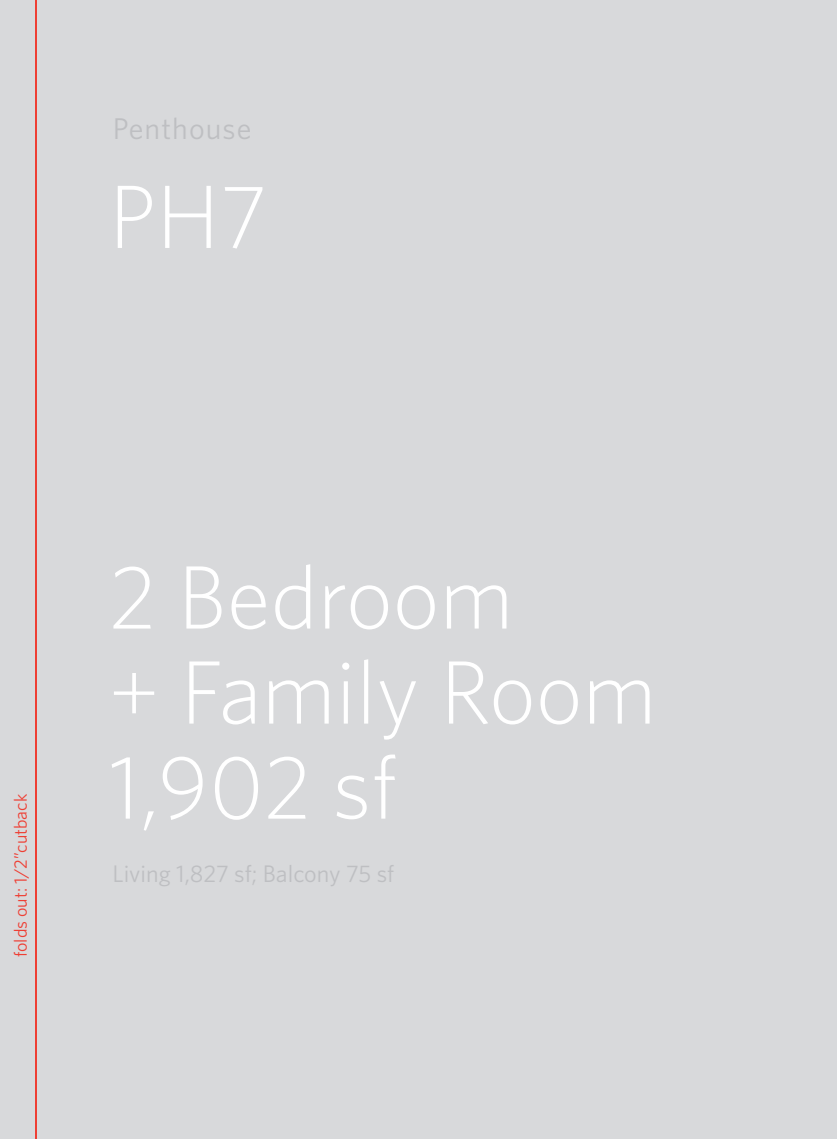
<style>
.page{position:relative;width:837px;height:1139px;background:#fff}
.page>*{position:absolute;margin:0;border:0;box-sizing:border-box;transform-origin:0 0}
.t1{font:300 90px/95px "Whitney";color:#fff}
.t2{font:30px "Whitney";letter-spacing:.035em;color:#bebfc2}
.t3{font:24px "Whitney";color:#bebfc2}
.t4{font:18px "Whitney";color:#ee3f34}
</style>
<div class="page">
<div style="left:0;top:0;width:837px;height:1138px;background:#d8d9db"></div>
<hr style="left:35px;top:0;width:2px;height:1138px;background:#ee3f34">
<p class="t2" style="left:113px;top:109px;width:140px">Penthouse</p>
<p class="t1" style="left:109px;top:166px;width:161px">PH7</p>
<p class="t4" style="left:9px;top:957px;width:165px;rotate:-90deg">folds out: 1/2”cutback</p>
<p class="t1" style="left:108px;top:547px;width:550px">2 Bedroom<br>+ Family Room<br>1,902 sf</p>
<p class="t3" style="left:112px;top:857px;width:283px">Living 1,827 sf; Balcony 75 sf</p>
</div>
